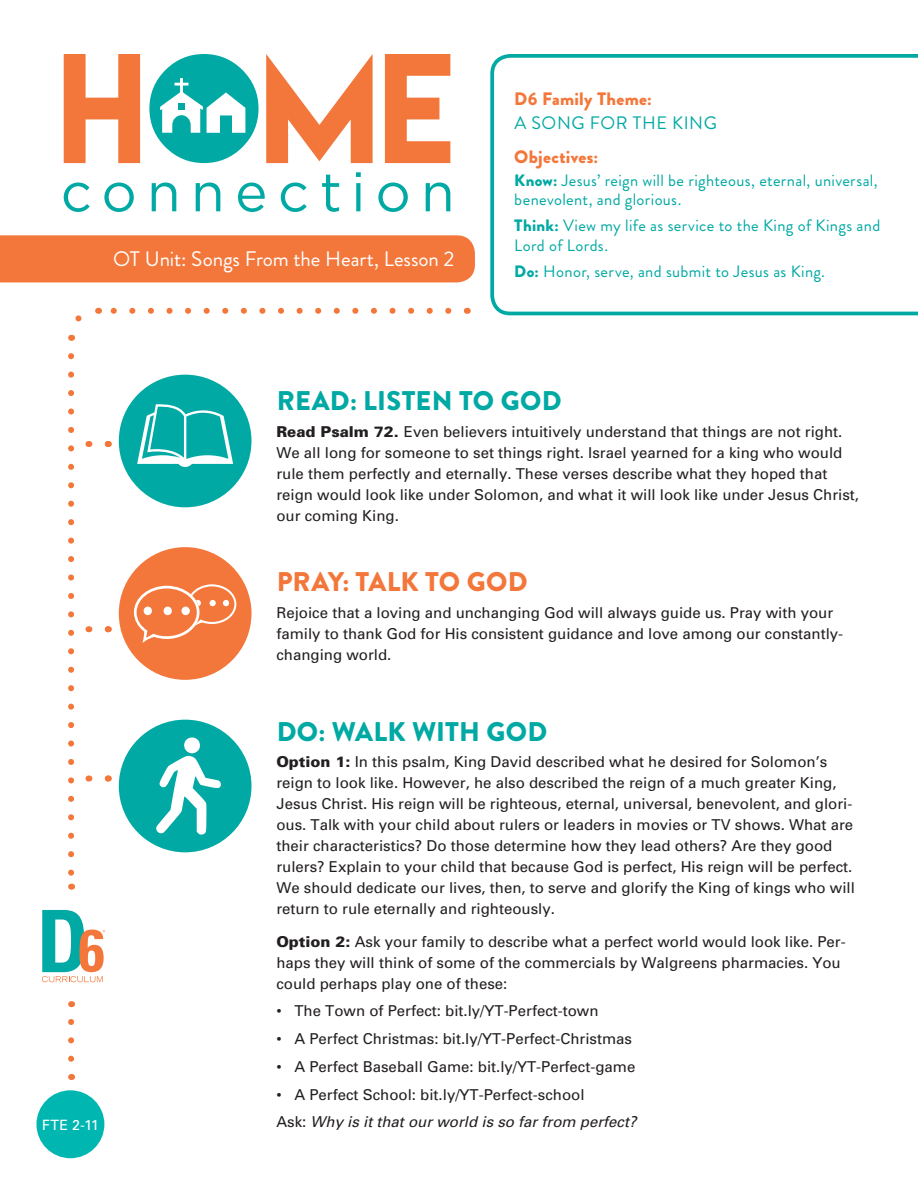
<style>
.page{position:relative;width:918px;height:1188px;background:#fff}
.page>*{position:absolute;margin:0;border:0;box-sizing:border-box;transform-origin:0 0}
.HC_-_Questions{font:900 27px "Brandon Grotesque";letter-spacing:.015em;color:#00a9a3}
.HC_-_Questions-2{font:900 27px "Brandon Grotesque";letter-spacing:.005em;color:#f3773a}
.t1{font:21px "Brandon Grotesque";letter-spacing:-.005em;color:#fff}
.t2{font:18px/24px "Brandon Grotesque";letter-spacing:.035em;color:#00a9a3}
.t3{font:900 18px "Brandon Grotesque";letter-spacing:.015em;color:#f3773a}
.t4{font:16.5px/19.5px "Brandon Grotesque";letter-spacing:.02em;color:#00a9a3}
.HC_-_Questions-3{font:15px/21px "Univers";color:#231f20}
.HC_-_Questions-4{font:italic 15px "Univers";color:#231f20}
.t5{font:14.25px "Univers";color:#fff}
.s1{font-weight:900;color:#f3773a}
.s2{font-weight:900}
.s3{font-style:normal}
</style>
<div class="page">
<div style="left:119px;top:547px;width:133px;height:133px;background:#f3773a;border-radius:50%"></div>
<svg style="left:134px;top:584px;width:102px;height:59px"></svg>
<div style="left:119px;top:720px;width:133px;height:132px;background:#00a9a3;border-radius:50%"></div>
<svg style="left:156px;top:737px;width:65px;height:98px"></svg>
<div style="left:119px;top:375px;width:133px;height:132px;background:#00a9a3;border-radius:50%"></div>
<svg style="left:137px;top:404px;width:96px;height:63px"></svg>
<svg style="left:104px;top:441px;width:5px;height:6px"></svg>
<svg style="left:104px;top:626px;width:5px;height:6px"></svg>
<svg style="left:104px;top:776px;width:5px;height:6px"></svg>
<svg style="left:68px;top:1019px;width:6px;height:40px"></svg>
<svg style="left:64px;top:54px;width:76px;height:109px"></svg>
<svg style="left:266px;top:54px;width:107px;height:109px"></svg>
<svg style="left:385px;top:54px;width:65px;height:109px"></svg>
<svg style="left:64px;top:183px;width:26px;height:29px"></svg>
<svg style="left:104px;top:183px;width:30px;height:29px"></svg>
<svg style="left:152px;top:183px;width:24px;height:28px"></svg>
<svg style="left:196px;top:183px;width:24px;height:28px"></svg>
<svg style="left:238px;top:183px;width:27px;height:29px"></svg>
<svg style="left:281px;top:183px;width:26px;height:29px"></svg>
<svg style="left:322px;top:175px;width:17px;height:37px"></svg>
<svg style="left:356px;top:172px;width:5px;height:39px"></svg>
<svg style="left:378px;top:183px;width:30px;height:29px"></svg>
<svg style="left:426px;top:183px;width:24px;height:28px"></svg>
<svg style="left:149px;top:54px;width:110px;height:109px"></svg>
<svg style="left:42px;top:910px;width:63px;height:72px"></svg>
<div style="left:36px;top:1090px;width:68px;height:68px;background:#00b6b1;border-radius:50%"></div>
<svg style="left:110px;top:308px;width:338px;height:6px"></svg>
<svg style="left:68px;top:356px;width:6px;height:520px"></svg>
<svg style="left:68px;top:315px;width:14px;height:26px"></svg>
<div style="left:0;top:235px;width:475px;height:47px;background:#f3773a"></div>
<svg style="left:490px;top:54px;width:428px;height:262px"></svg>
<p class="t1" style="left:113px;top:245px;width:343px">OT Unit: Songs From the Heart, Lesson 2</p>
<p class="t2" style="left:514px;top:87px;width:204px"><span class="s1">D6 Family Theme:<br></span>A SONG FOR THE KING</p>
<p class="t3" style="left:514px;top:144px;width:85px">Objectives:</p>
<p class="t4" style="left:514px;top:171px;width:365px"><span class="s2">Know:</span> Jesus’ reign will be righteous, eternal, universal, benevolent, and glorious.</p>
<p class="t4" style="left:514px;top:216px;width:368px"><span class="s2">Think:</span> View my life as service to the King of Kings and<br>Lord of Lords.</p>
<p class="t4" style="left:514px;top:262px;width:312px"><span class="s2">Do:</span> Honor, serve, and submit to Jesus as King.</p>
<p class="t5" style="left:42px;top:1116px;width:58px">FTE 2-11</p>
<p class="HC_-_Questions" style="left:277px;top:382px;width:287px">READ: LISTEN TO GOD</p>
<p class="HC_-_Questions-3" style="left:276px;top:421px;width:584px"><span class="s2">Read Psalm 72.</span> Even believers intuitively understand that things are not right.<br>We all long for someone to set things right. Israel yearned for a king who would rule them perfectly and eternally. These verses describe what they hoped that reign would look like under Solomon, and what it will look like under Jesus Christ, our coming King.</p>
<p class="HC_-_Questions-2" style="left:277px;top:563px;width:253px">PRAY: TALK TO GOD</p>
<p class="HC_-_Questions-3" style="left:276px;top:602px;width:568px">Rejoice that a loving and unchanging God will always guide us. Pray with your family to thank God for His consistent guidance and love among our constantly&shy;changing world.</p>
<p class="HC_-_Questions" style="left:277px;top:713px;width:272px">DO: WALK WITH GOD</p>
<p class="HC_-_Questions-3" style="left:276px;top:751px;width:580px"><span class="s2">Option 1:</span> In this psalm, King David described what he desired for Solomon’s reign to look like. However, he also described the reign of a much greater King, Jesus Christ. His reign will be righteous, eternal, universal, benevolent, and glori&shy;ous. Talk with your child about rulers or leaders in movies or TV shows. What are their characteristics? Do those determine how they lead others? Are they good rulers? Explain to your child that because God is perfect, His reign will be perfect.<br>We should dedicate our lives, then, to serve and glorify the King of kings who will return to rule eternally and righteously.</p>
<p class="HC_-_Questions-3" style="left:276px;top:931px;width:571px"><span class="s2">Option 2:</span> Ask your family to describe what a perfect world would look like. Per&shy;haps they will think of some of the commercials by Walgreens pharmacies. You could perhaps play one of these:</p>
<p class="HC_-_Questions-3" style="left:276px;top:1000px;width:324px">• The Town of Perfect: bit.ly/YT-Perfect-town</p>
<p class="HC_-_Questions-3" style="left:276px;top:1028px;width:357px">• A Perfect Christmas: bit.ly/YT-Perfect-Christmas</p>
<p class="HC_-_Questions-3" style="left:276px;top:1056px;width:360px">• A Perfect Baseball Game: bit.ly/YT-Perfect-game</p>
<p class="HC_-_Questions-3" style="left:276px;top:1084px;width:310px">• A Perfect School: bit.ly/YT-Perfect-school</p>
<p class="HC_-_Questions-4" style="left:276px;top:1113px;width:362px"><span class="s3">Ask:</span> Why is it that our world is so far from perfect?</p>
</div>
